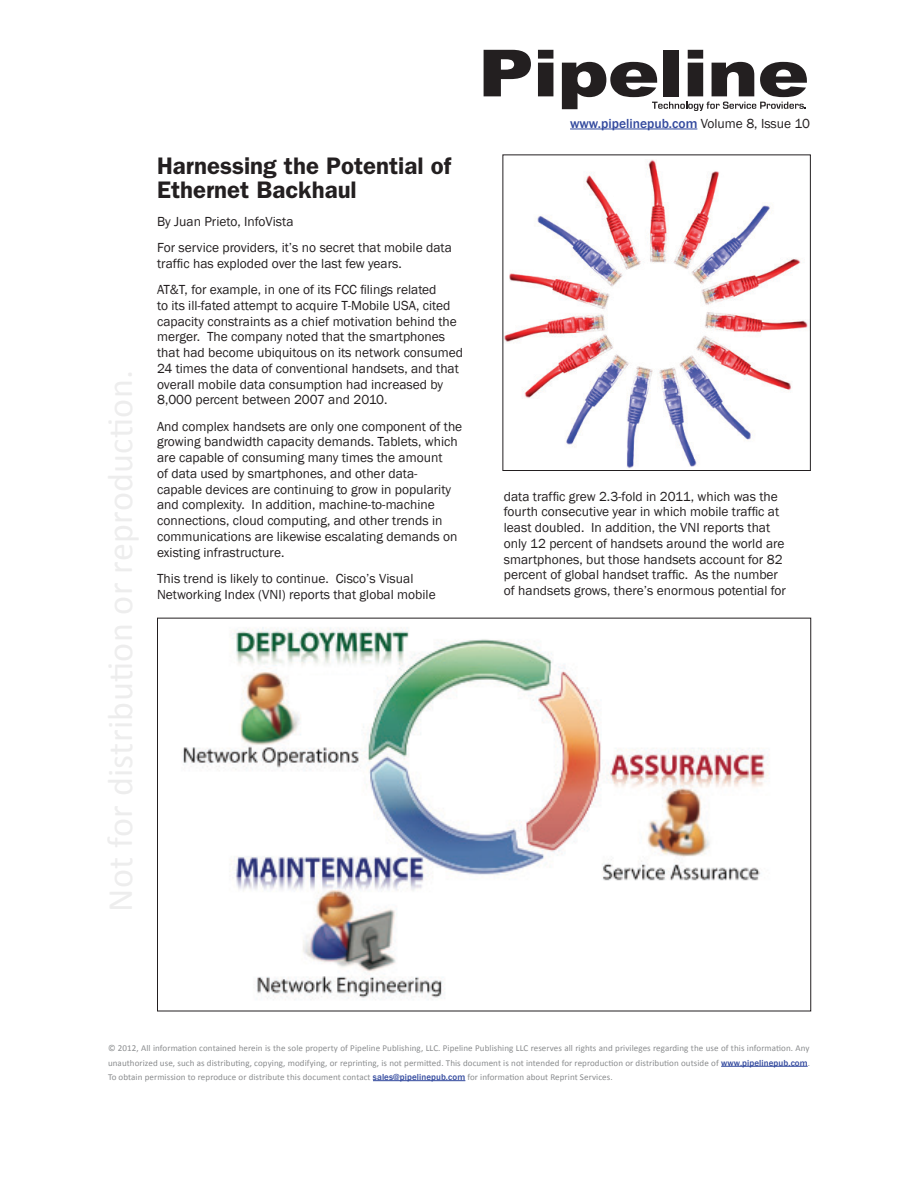
<style>
.page{position:relative;width:918px;height:1188px;background:#fff}
.page>*{position:absolute;margin:0;border:0;box-sizing:border-box;transform-origin:0 0}
.t1{font:600 24px/24px "Franklin Gothic";color:#231f20}
.t2{font:13.5px/15.8px "Franklin Gothic";color:#231f20}
.t3{font:500 13.5px "Franklin Gothic";color:#32499e}
.t4{font:9px/14.4px "Calibri";letter-spacing:.01em;color:#8a8c8e;text-align:justify}
.s1{font-weight:400;color:#231f20}
.s2{font-family:"Franklin Gothic";font-weight:500;color:#32499e}
</style>
<div class="page">
<svg style="left:484px;top:50px;width:47px;height:46px"></svg>
<svg style="left:538px;top:50px;width:15px;height:46px"></svg>
<svg style="left:562px;top:50px;width:245px;height:61px"></svg>
<hr style="left:721px;top:1066px;width:87px;height:1px;background:#32499e">
<hr style="left:373px;top:1080px;width:92px;height:1px;background:#32499e">
<hr style="left:570px;top:129px;width:127px;height:1px;background:#32499e">
<img style="left:504px;top:159px;width:304px;height:309px">
<div style="left:502px;top:154px;width:309px;height:317px;border:1px solid #231f20"></div>
<img style="left:183px;top:627px;width:587px;height:373px">
<h1 class="t1" style="left:157px;top:153px;width:295px">Harnessing the Potential of<br>Ethernet Backhaul</h1>
<p class="t2" style="left:157px;top:208px;width:296px;line-height:26.2px">By Juan Prieto, InfoVista<br>For service providers, it’s no secret that mobile data</p>
<p class="t2" style="left:157px;top:250px;width:281px;line-height:26.2px">traffic has exploded over the last few years.<br>AT&amp;T, for example, in one of its FCC filings related</p>
<p class="t2" style="left:157px;top:298px;width:308px">to its ill-fated attempt to acquire T-Mobile USA, cited capacity constraints as a chief motivation behind the merger. The company noted that the smartphones that had become ubiquitous on its network consumed 24 times the data of conventional handsets, and that overall mobile data consumption had increased by 8,000 percent between 2007 and 2010.</p>
<p class="t2" style="left:157px;top:418px;width:307px">And complex handsets are only one component of the growing bandwidth capacity demands. Tablets, which are capable of consuming many times the amount<br>of data used by smartphones, and other data&shy;capable devices are continuing to grow in popularity and complexity. In addition, machine-to-machine connections, cloud computing, and other trends in communications are likewise escalating demands on existing infrastructure.</p>
<p class="t2" style="left:157px;top:571px;width:280px">This trend is likely to continue. Cisco’s Visual<br>Networking Index (VNI) reports that global mobile</p>
<p class="t3" style="left:570px;top:115px;width:241px">www.pipelinepub.com <span class="s1">Volume 8, Issue 10</span></p>
<p class="t2" style="left:504px;top:489px;width:284px">data traffic grew 2.3-fold in 2011, which was the fourth consecutive year in which mobile traffic at least doubled. In addition, the VNI reports that only 12 percent of handsets around the world are smartphones, but those handsets account for 82 percent of global handset traffic. As the number of handsets grows, there’s enormous potential for</p>
<p class="t4" style="left:108px;top:1041px;width:704px">© 2012, All information contained herein is the sole property of Pipeline Publishing, LLC. Pipeline Publishing LLC reserves all rights and privileges regarding the use of this information. Any unauthorized use, such as distributing, copying, modifying, or reprinting, is not permitted. This document is not intended for reproduction or distribution outside of <span class="s2">www.pipelinepub.com</span>.<br>To obtain permission to reproduce or distribute this document contact <span class="s2">sales@pipelinepub.com</span> for information about Reprint Services.</p>
</div>
